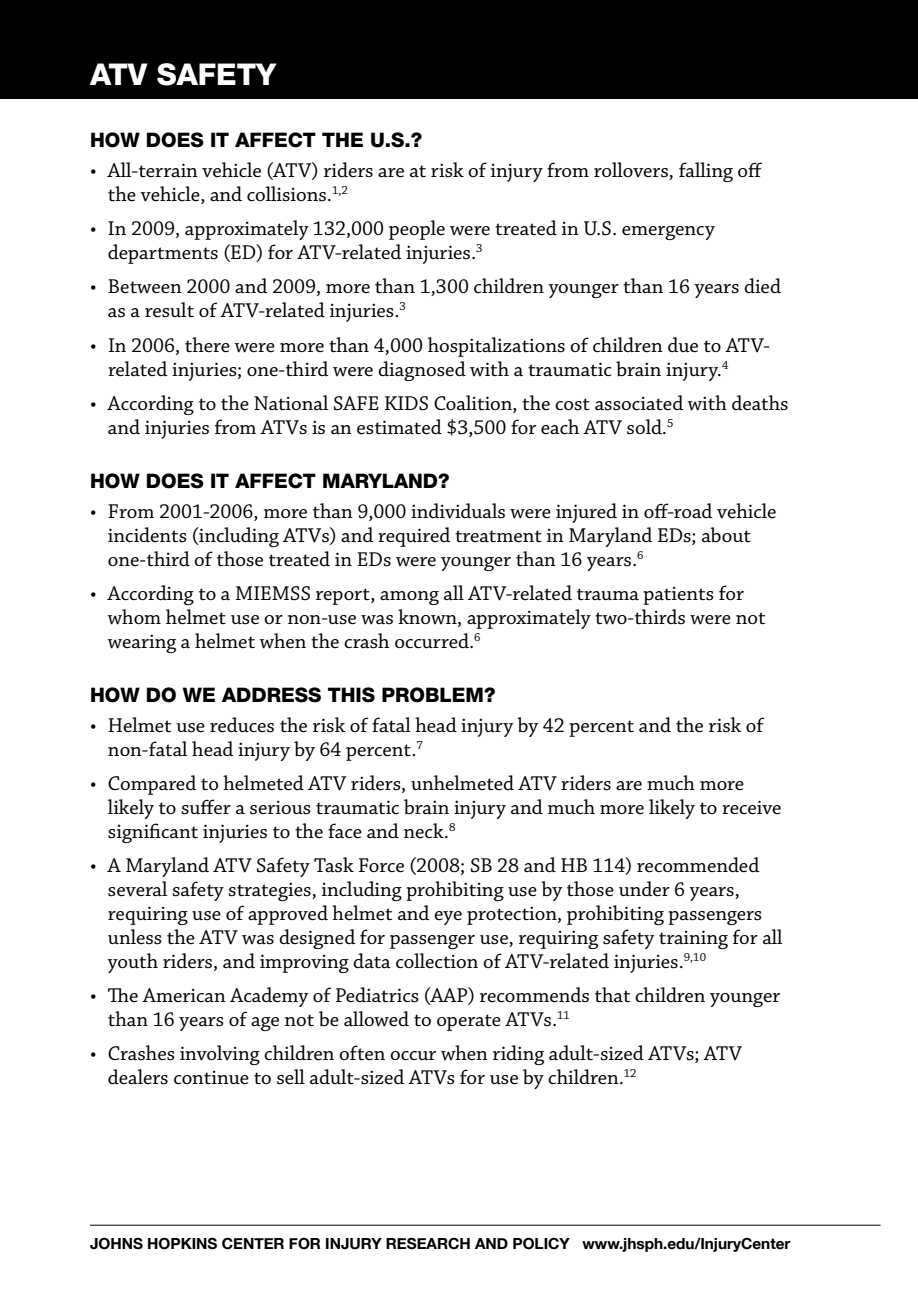
<style>
.page{position:relative;width:918px;height:1296px;background:#fff}
.page>*{position:absolute;margin:0;border:0;box-sizing:border-box;transform-origin:0 0}
.t1{font:800 30px "Helvetica Neue";color:#fff}
.t2{font:21px/24px "Chaparral Pro";color:#000}
.t3{font:800 20px "Helvetica Neue";color:#000}
.t4{font:700 15.4px "Helvetica Neue";color:#000}
</style>
<div class="page">
<div style="left:0;top:0;width:918px;height:99px;background:#000"></div>
<hr style="left:90px;top:1225px;width:791px;height:1px;background:#000">
<h1 class="t1" style="left:90px;top:56px;width:188px">ATV SAFETY</h1>
<p class="t3" style="left:90px;top:128px;width:334px">HOW DOES IT AFFECT THE U.S.?</p>
<p class="t2" style="left:108px;top:160px;width:656px;text-indent:-18px">• All-terrain vehicle (ATV) riders are at risk of injury from rollovers, falling off the vehicle, and collisions.<sup>1,2</sup></p>
<p class="t2" style="left:108px;top:218px;width:608px;text-indent:-18px">• In 2009, approximately 132,000 people were treated in U.S. emergency departments (ED) for ATV-related injuries.<sup>3</sup></p>
<p class="t2" style="left:108px;top:276px;width:674px;text-indent:-18px">• Between 2000 and 2009, more than 1,300 children younger than 16 years died as a result of ATV-related injuries.<sup>3</sup></p>
<p class="t2" style="left:108px;top:334px;width:664px;text-indent:-18px">• In 2006, there were more than 4,000 hospitalizations of children due to ATV&shy;related injuries; one-third were diagnosed with a traumatic brain injury.<sup>4</sup></p>
<p class="t2" style="left:108px;top:392px;width:682px;text-indent:-18px">• According to the National SAFE KIDS Coalition, the cost associated with deaths and injuries from ATVs is an estimated $3,500 for each ATV sold.<sup>5</sup></p>
<p class="t3" style="left:90px;top:469px;width:361px">HOW DOES IT AFFECT MARYLAND?</p>
<p class="t2" style="left:108px;top:500px;width:670px;text-indent:-18px">• From 2001-2006, more than 9,000 individuals were injured in off-road vehicle incidents (including ATVs) and required treatment in Maryland EDs; about one-third of those treated in EDs were younger than 16 years.<sup>6</sup></p>
<p class="t2" style="left:108px;top:582px;width:659px;text-indent:-18px">• According to a MIEMSS report, among all ATV-related trauma patients for whom helmet use or non-use was known, approximately two-thirds were not wearing a helmet when the crash occurred.<sup>6</sup></p>
<p class="t3" style="left:90px;top:683px;width:407px">HOW DO WE ADDRESS THIS PROBLEM?</p>
<p class="t2" style="left:108px;top:714px;width:657px;text-indent:-18px">• Helmet use reduces the risk of fatal head injury by 42 percent and the risk of non-fatal head injury by 64 percent.<sup>7</sup></p>
<p class="t2" style="left:108px;top:772px;width:675px;text-indent:-18px">• Compared to helmeted ATV riders, unhelmeted ATV riders are much more likely to suffer a serious traumatic brain injury and much more likely to receive significant injuries to the face and neck.<sup>8</sup></p>
<p class="t2" style="left:108px;top:854px;width:676px;text-indent:-18px">• A Maryland ATV Safety Task Force (2008; SB 28 and HB 114) recommended several safety strategies, including prohibiting use by those under 6 years, requiring use of approved helmet and eye protection, prohibiting passengers unless the ATV was designed for passenger use, requiring safety training for all youth riders, and improving data collection of ATV-related injuries.<sup>9,10</sup></p>
<p class="t2" style="left:108px;top:984px;width:674px;text-indent:-18px">• The American Academy of Pediatrics (AAP) recommends that children younger than 16 years of age not be allowed to operate ATVs.<sup>11</sup></p>
<p class="t2" style="left:108px;top:1042px;width:636px;text-indent:-18px">• Crashes involving children often occur when riding adult-sized ATVs; ATV dealers continue to sell adult-sized ATVs for use by children.<sup>12</sup></p>
<p class="t4" style="left:90px;top:1234px;width:702px">JOHNS HOPKINS CENTER FOR INJ URY RESEARCH AND POLICY WWW.JHSPH.EDU/INJURYCENTER</p>
</div>
